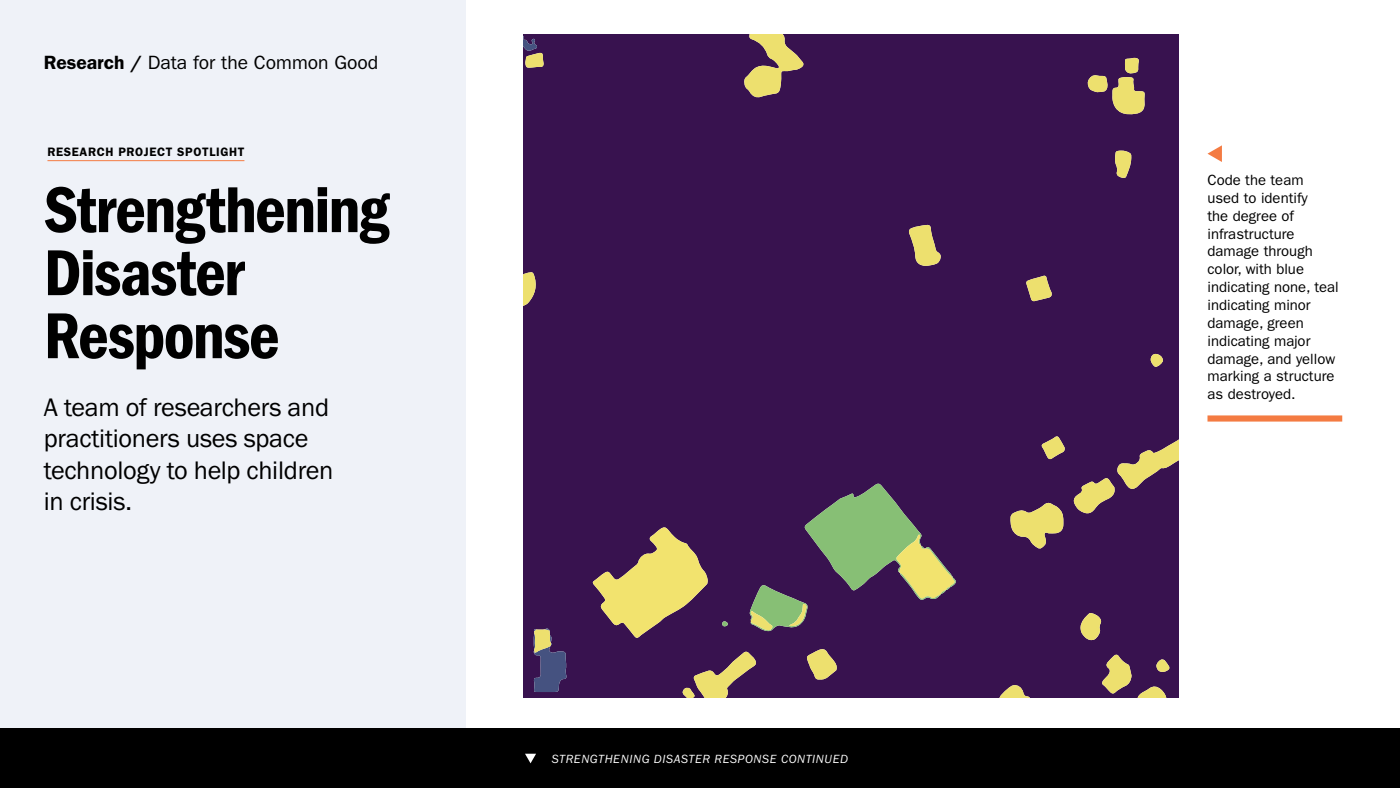
<style>
.page{position:relative;width:1400px;height:788px;background:#eff2f8}
.page>*{position:absolute;margin:0;border:0;box-sizing:border-box;transform-origin:0 0}
.t1{font:67.11px/63px "Franklin Gothic URW Con Dem";letter-spacing:-.025em;color:#000}
.t2{font:26.25px/31.5px "Franklin Gothic URW Boo";letter-spacing:-.01em;color:#000}
.t3{font:19.25px "Franklin Gothic";color:#000}
.t4{font:14.88px/17.8px "Franklin Gothic";color:#000}
.t5{font:12.25px "Franklin Gothic URW Boo Ita";letter-spacing:.05em;color:#fff}
.t6{font:600 12.25px "Franklin Gothic";letter-spacing:.05em;color:#000}
.s1{font-weight:600}
</style>
<div class="page">
<div style="left:467px;top:0;width:933px;height:788px;background:#fff"></div>
<div style="left:0;top:728px;width:1400px;height:60px;background:#000"></div>
<div style="left:523px;top:34px;width:656px;height:663px;background:#38124f"></div>
<svg style="left:523px;top:272px;width:15px;height:36px"></svg>
<svg style="left:999px;top:684px;width:33px;height:13px"></svg>
<svg style="left:592px;top:526px;width:116px;height:112px;background:#967c5f"></svg>
<svg style="left:743px;top:34px;width:61px;height:64px;background:#92785f"></svg>
<svg style="left:1010px;top:502px;width:53px;height:46px;background:#a89163"></svg>
<svg style="left:908px;top:225px;width:33px;height:41px"></svg>
<svg style="left:1073px;top:435px;width:106px;height:80px;background:#674757"></svg>
<svg style="left:806px;top:648px;width:31px;height:32px"></svg>
<svg style="left:1026px;top:275px;width:26px;height:26px"></svg>
<svg style="left:1081px;top:613px;width:21px;height:28px"></svg>
<svg style="left:1114px;top:150px;width:18px;height:28px"></svg>
<svg style="left:1041px;top:436px;width:24px;height:23px"></svg>
<svg style="left:523px;top:35px;width:21px;height:33px"></svg>
<svg style="left:1087px;top:58px;width:58px;height:57px;background:#84685d"></svg>
<svg style="left:1101px;top:654px;width:69px;height:43px;background:#775a5b"></svg>
<svg style="left:1151px;top:354px;width:12px;height:13px"></svg>
<svg style="left:682px;top:651px;width:75px;height:46px;background:#7e625c"></svg>
<svg style="left:722px;top:621px;width:6px;height:5px"></svg>
<svg style="left:533px;top:627px;width:34px;height:65px;background:#5a526e"></svg>
<svg style="left:749px;top:483px;width:208px;height:148px;background:#5b515c"></svg>
<hr style="left:47px;top:160px;width:197px;height:1px;background:#f47b42">
<svg style="left:1208px;top:145px;width:14px;height:17px"></svg>
<svg style="left:525px;top:753px;width:11px;height:10px"></svg>
<div style="left:1208px;top:415px;width:134px;height:6px;background:#f47b42"></div>
<p class="t3" style="left:44px;top:52px;width:336px"><span class="s1">Research /</span> Data for the Common Good</p>
<p class="t6" style="left:47px;top:145px;width:198px">RESEARCH PROJECT SPOTLIGHT</p>
<h1 class="t1" style="left:44px;top:175px;width:347px">Strengthening<br>Disaster<br>Response</h1>
<h2 class="t2" style="left:44px;top:391px;width:291px">A team of researchers and practitioners uses space technology to help children in crisis.</h2>
<p class="t5" style="left:552px;top:751px;width:298px">STRENGTHENING DISASTER RESPONSE CONTINUED</p>
<p class="t4" style="left:1208px;top:171px;width:133px">Code the team used to identify<br>the degree of infrastructure damage through color, with blue indicating none, teal indicating minor damage, green indicating major damage, and yellow marking a structure as destroyed.</p>
</div>
